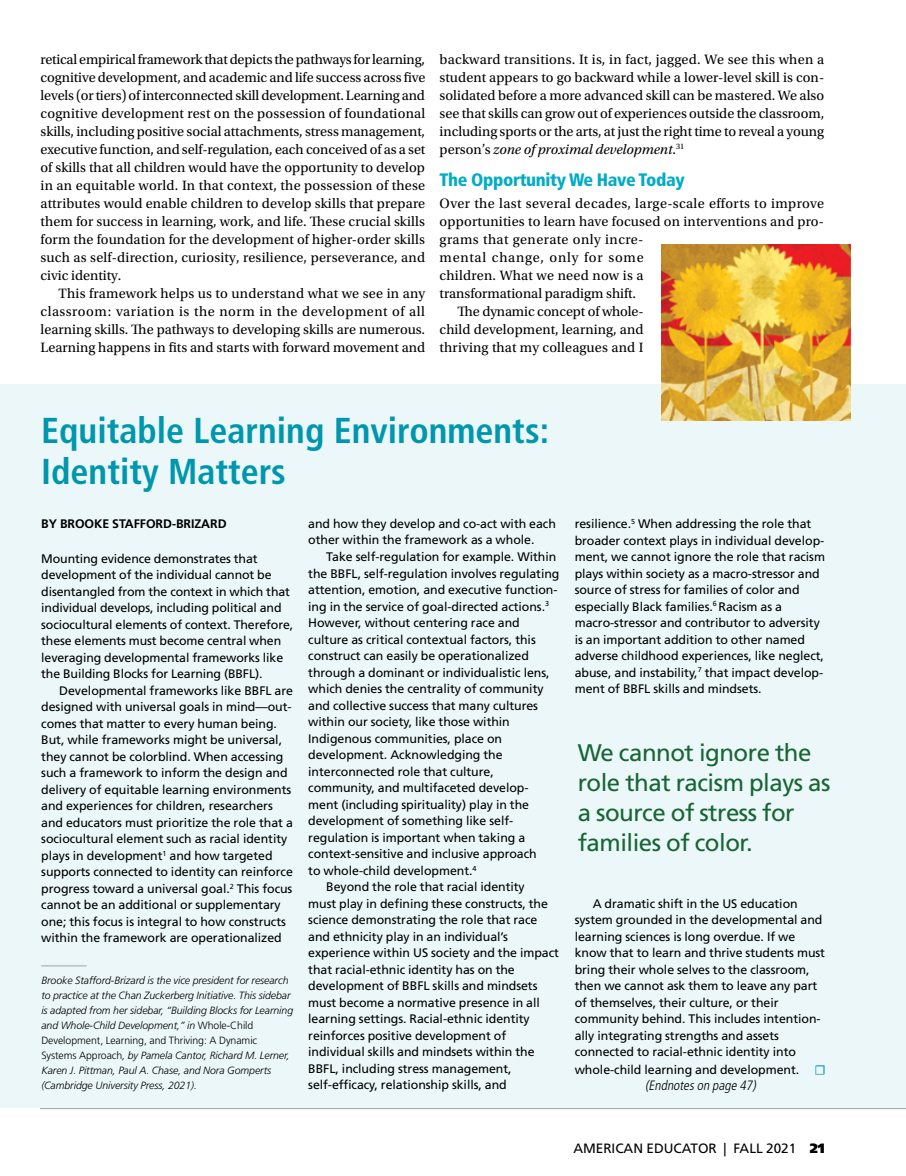
<style>
.page{position:relative;width:906px;height:1176px;background:#fff}
.page>*{position:absolute;margin:0;border:0;box-sizing:border-box;transform-origin:0 0}
.t1{font:700 condensed 36px/40.5px "Frutiger LT Std";color:#0097ae}
.t2{font:24px/30px "Frutiger LT Std";letter-spacing:-.02em;color:#176534}
.t3{font:900 condensed 18px "Frutiger LT Std";letter-spacing:-.02em;color:#00acc6}
.t4{font:14.25px/18px "Utopia Std";letter-spacing:.01em;color:#000;text-align:justify}
.t5{font:14.25px "Utopia Std";letter-spacing:.03em;color:#000}
.t6{font:14.25px "Utopia Std";letter-spacing:-.01em;color:#000}
.t7{font:14.25px "Utopia Std";letter-spacing:.05em;color:#000}
.t8{font:13.5px "Frutiger LT Std";color:#000}
.t9{font:italic 300 condensed 13.5px "Frutiger LT Std";color:#000}
.t10{font:12.3px/16.5px "Frutiger LT Std";letter-spacing:-.005em;color:#000}
.t11{font:700 12.3px "Frutiger LT Std";letter-spacing:-.005em;color:#000}
.t12{font:italic 300 10.5px/15px "Frutiger LT Std";letter-spacing:-.005em;color:#000}
.s1{font-style:italic}
.s2{font-style:normal}
.s3{font-family:"Utopia Std";color:#0097ae}
.s4{font-weight:900}
</style>
<div class="page">
<hr style="left:40px;top:1107px;width:865px;height:1px;background:#9fa1a4">
<div style="left:1px;top:384px;width:904px;height:723px;background:#ebf7f8"></div>
<hr style="left:41px;top:965px;width:45px;height:1px;background:#9fa1a4">
<img style="left:661px;top:244px;width:189px;height:176px">
<p class="t4" style="left:40px;top:51px;width:386px">retical empirical framework that depicts the pathways for learning, cognitive development, and academic and life success across five levels (or tiers) of interconnected skill development. Learning and cognitive development rest on the possession of foundational skills, including positive social attachments, stress management, executive function, and self-regulation, each conceived of as a set of skills that all children would have the opportunity to develop in an equitable world. In that context, the possession of these attributes would enable children to develop skills that prepare them for success in learning, work, and life. These crucial skills form the foundation for the development of higher-order skills such as self-direction, curiosity, resilience, perseverance, and civic identity.</p>
<p class="t4" style="left:40px;top:285px;width:386px;text-indent:18px">This framework helps us to understand what we see in any classroom: variation is the norm in the development of all learning skills. The pathways to developing skills are numerous.<br>Learning happens in fits and starts with forward movement and</p>
<p class="t4" style="left:439px;top:51px;width:386px">backward transitions. It is, in fact, jagged. We see this when a student appears to go backward while a lower-level skill is con&shy;solidated before a more advanced skill can be mastered. We also see that skills can grow out of experiences outside the classroom, including sports or the arts, at just the right time to reveal a young person’s <span class="s1">zone of proximal development</span>.<sup>31</sup></p>
<h3 class="t3" style="left:439px;top:169px;width:247px">The Opportunity We Have Today</h3>
<p class="t5" style="left:439px;top:196px;width:386px">Over the last several decades, large-scale efforts to improve</p>
<p class="t4" style="left:439px;top:213px;width:386px">opportunities to learn have focused on interventions and pro-</p>
<p class="t5" style="left:439px;top:232px;width:205px">grams that generate only incre-</p>
<p class="t7" style="left:439px;top:250px;width:205px">mental change, only for some</p>
<p class="t4" style="left:439px;top:267px;width:205px">children. What we need now is a</p>
<p class="t4" style="left:439px;top:285px;width:198px">transformational paradigm shift.</p>
<p class="t6" style="left:457px;top:304px;width:187px">The dynamic concept of whole-</p>
<p class="t4" style="left:439px;top:321px;width:205px">child development, learning, and</p>
<p class="t4" style="left:439px;top:339px;width:205px">thriving that my colleagues and I</p>
<h1 class="t1" style="left:41px;top:410px;width:509px">Equitable Learning Environments:<br>Identity Matters</h1>
<p class="t11" style="left:41px;top:516px;width:187px">BY BROOKE STAFFORD-BRIZARD</p>
<p class="t10" style="left:41px;top:550px;width:253px">Mounting evidence demonstrates that development of the individual cannot be disentangled from the context in which that individual develops, including political and sociocultural elements of context. Therefore, these elements must become central when leveraging developmental frameworks like the Building Blocks for Learning (BBFL).</p>
<p class="t10" style="left:41px;top:682px;width:253px;text-indent:18px">Developmental frameworks like BBFL are designed with universal goals in mind—out&shy;comes that matter to every human being.<br>But, while frameworks might be universal, they cannot be colorblind. When accessing such a framework to inform the design and delivery of equitable learning environments and experiences for children, researchers and educators must prioritize the role that a sociocultural element such as racial identity plays in development<sup>1</sup> and how targeted supports connected to identity can reinforce progress toward a universal goal.<sup>2</sup> This focus cannot be an additional or supplementary one; this focus is integral to how constructs within the framework are operationalized</p>
<p class="t10" style="left:308px;top:515px;width:249px">and how they develop and co-act with each other within the framework as a whole.</p>
<p class="t10" style="left:326px;top:548px;width:231px">Take self-regulation for example. Within</p>
<p class="t10" style="left:308px;top:565px;width:253px">the BBFL, self-regulation involves regulating</p>
<p class="t10" style="left:308px;top:581px;width:251px">attention, emotion, and executive function-</p>
<p class="t10" style="left:308px;top:598px;width:242px">ing in the service of goal-directed actions.<sup>3</sup></p>
<p class="t10" style="left:308px;top:614px;width:213px">However, without centering race and</p>
<p class="t10" style="left:308px;top:631px;width:229px">culture as critical contextual factors, this</p>
<p class="t10" style="left:308px;top:647px;width:222px">construct can easily be operationalized</p>
<p class="t10" style="left:308px;top:664px;width:243px">through a dominant or individualistic lens,</p>
<p class="t10" style="left:308px;top:680px;width:237px">which denies the centrality of community</p>
<p class="t10" style="left:308px;top:697px;width:231px">and collective success that many cultures</p>
<p class="t10" style="left:308px;top:713px;width:203px">within our society, like those within</p>
<p class="t10" style="left:308px;top:730px;width:195px">Indigenous communities, place on</p>
<p class="t10" style="left:308px;top:746px;width:196px">development. Acknowledging the</p>
<p class="t10" style="left:308px;top:763px;width:187px">interconnected role that culture,</p>
<p class="t10" style="left:308px;top:779px;width:222px">community, and multifaceted develop-</p>
<p class="t10" style="left:308px;top:796px;width:222px">ment (including spirituality) play in the</p>
<p class="t10" style="left:308px;top:812px;width:206px">development of something like self-</p>
<p class="t10" style="left:308px;top:829px;width:218px">regulation is important when taking a</p>
<p class="t10" style="left:308px;top:845px;width:230px">context-sensitive and inclusive approach</p>
<p class="t10" style="left:308px;top:862px;width:170px">to whole-child development.<sup>4</sup></p>
<p class="t10" style="left:326px;top:878px;width:200px">Beyond the role that racial identity</p>
<p class="t10" style="left:308px;top:895px;width:241px">must play in defining these constructs, the</p>
<p class="t10" style="left:308px;top:911px;width:230px">science demonstrating the role that race</p>
<p class="t10" style="left:308px;top:928px;width:201px">and ethnicity play in an individual’s</p>
<p class="t10" style="left:308px;top:944px;width:252px">experience within US society and the impact</p>
<p class="t10" style="left:308px;top:961px;width:208px">that racial-ethnic identity has on the</p>
<p class="t10" style="left:308px;top:977px;width:231px">development of BBFL skills and mindsets</p>
<p class="t10" style="left:308px;top:994px;width:233px">must become a normative presence in all</p>
<p class="t10" style="left:308px;top:1010px;width:223px">learning settings. Racial-ethnic identity</p>
<p class="t10" style="left:308px;top:1027px;width:199px">reinforces positive development of</p>
<p class="t10" style="left:308px;top:1043px;width:228px">individual skills and mindsets within the</p>
<p class="t10" style="left:308px;top:1060px;width:205px">BBFL, including stress management,</p>
<p class="t10" style="left:308px;top:1076px;width:200px">self-efficacy, relationship skills, and</p>
<p class="t12" style="left:41px;top:972px;width:253px">Brooke Stafford-Brizard is the vice president for research to practice at the Chan Zuckerberg Initiative. This sidebar is adapted from her sidebar, “Building Blocks for Learning and Whole-Child Development,” in <span class="s2">Whole-Child Development, Learning, and Thriving: A Dynamic Systems Approach</span>, by Pamela Cantor, Richard M. Lerner, Karen J. Pittman, Paul A. Chase, and Nora Gomperts (Cambridge University Press, 2021).</p>
<p class="t10" style="left:574px;top:515px;width:252px">resilience.<sup>5</sup> When addressing the role that broader context plays in individual develop&shy;ment, we cannot ignore the role that racism plays within society as a macro-stressor and source of stress for families of color and especially Black families.<sup>6</sup> Racism as a macro-stressor and contributor to adversity is an important addition to other named adverse childhood experiences, like neglect, abuse, and instability,<sup>7</sup> that impact develop&shy;ment of BBFL skills and mindsets.</p>
<h2 class="t2" style="left:577px;top:737px;width:254px">We cannot ignore the role that racism plays as a source of stress for families of color.</h2>
<p class="t10" style="left:574px;top:895px;width:252px;text-indent:18px">A dramatic shift in the US education system grounded in the developmental and learning sciences is long overdue. If we know that to learn and thrive students must bring their whole selves to the classroom, then we cannot ask them to leave any part of themselves, their culture, or their community behind. This includes intention&shy;ally integrating strengths and assets connected to racial-ethnic identity into</p>
<p class="t10" style="left:574px;top:1061px;width:252px">whole-child learning and development. <span class="s3">☐</span></p>
<p class="t9" style="left:644px;top:1077px;width:115px">(Endnoteson page 47)</p>
<p class="t8" style="left:573px;top:1139px;width:253px">AMERICAN EDUCATOR | FALL 2021 <span class="s4">21</span></p>
</div>
